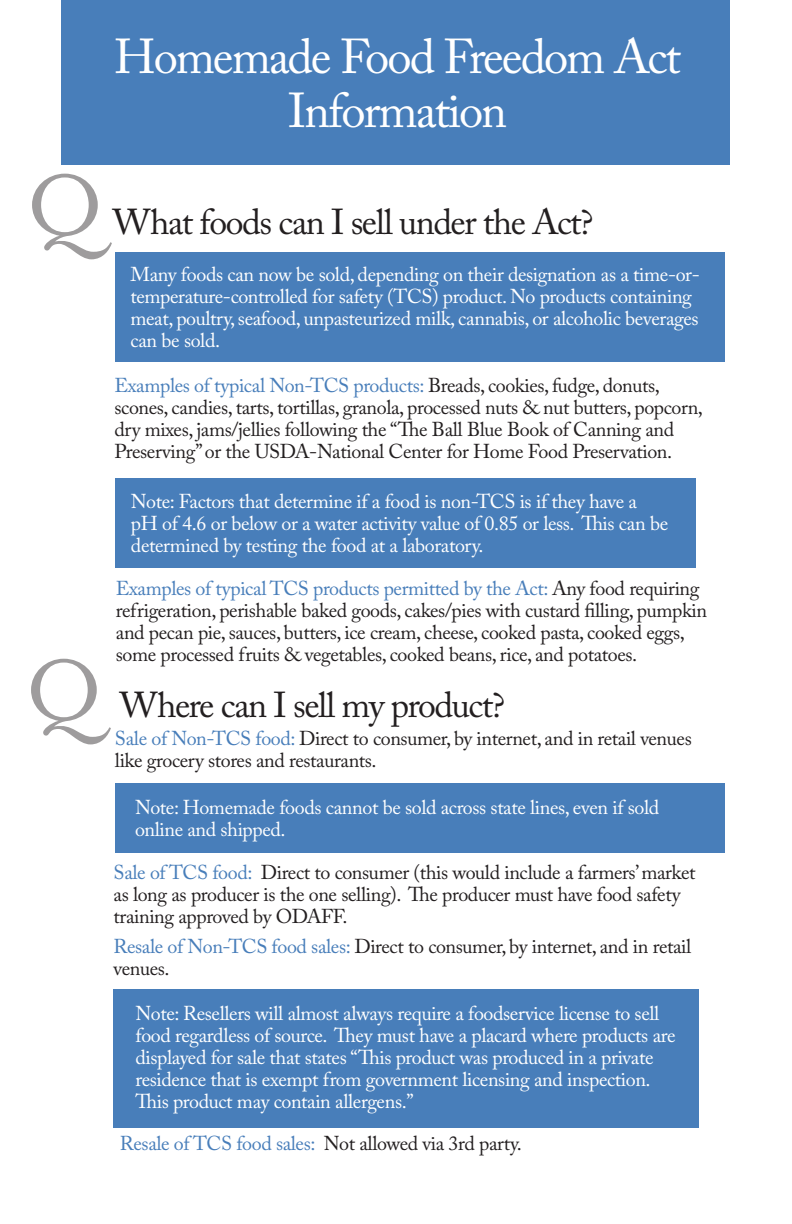
<style>
.page{position:relative;width:792px;height:1224px;background:#fff}
.page>*{position:absolute;margin:0;border:0;box-sizing:border-box;transform-origin:0 0}
.t1{font:48.6px "Adobe Caslon Pro";letter-spacing:-.04em;color:#fff}
.t2{font:35.8px "Adobe Caslon Pro";letter-spacing:-.04em;color:#231f20}
.t3{font:20px/22px "Adobe Caslon Pro";letter-spacing:-.02em;color:#231f20}
.t4{font:20px/22px "Adobe Caslon Pro";letter-spacing:-.02em;color:#fff}
.s1{color:#487eba}
</style>
<div class="page">
<div style="left:115px;top:252px;width:609px;height:110px;background:#487eba"></div>
<div style="left:61px;top:0;width:668px;height:165px;background:#487eba"></div>
<svg style="left:32px;top:174px;width:80px;height:85px"></svg>
<svg style="left:31px;top:659px;width:80px;height:85px"></svg>
<div style="left:115px;top:479px;width:580px;height:89px;background:#487eba"></div>
<div style="left:115px;top:783px;width:609px;height:69px;background:#487eba"></div>
<div style="left:114px;top:989px;width:585px;height:139px;background:#487eba"></div>
<p class="t1" style="left:114px;top:28px;width:568px">Homemade Food Freedom Act</p>
<p class="t1" style="left:288px;top:82px;width:221px">Information</p>
<p class="t2" style="left:113px;top:200px;width:482px">What foods can I sell under the Act?</p>
<p class="t4" style="left:130px;top:263px;width:571px">Many foods can now be sold, depending on their designation as a time-or&shy;temperature-controlled for safety (TCS) product. No products containing meat, poultry, seafood, unpasteurized milk, cannabis, or alcoholic beverages can be sold.</p>
<p class="t3" style="left:115px;top:375px;width:590px"><span class="s1">Examples of typical Non-TCS products:</span> Breads, cookies, fudge, donuts, scones, candies, tarts, tortillas, granola, processed nuts &amp; nut butters, popcorn, dry mixes, jams/jellies following the “The Ball Blue Book of Canning and Preserving” or the USDA-National Center for Home Food Preservation.</p>
<p class="t4" style="left:131px;top:490px;width:539px">Note: Factors that determine if a food is non-TCS is if they have a pH of 4.6 or below or a water activity value of 0.85 or less. This can be determined by testing the food at a laboratory.</p>
<p class="t3" style="left:116px;top:577px;width:593px"><span class="s1">Examples of typical TCS products permitted by the Act:</span> Any food requiring refrigeration, perishable baked goods, cakes/pies with custard filling, pumpkin and pecan pie, sauces, butters, ice cream, cheese, cooked pasta, cooked eggs, some processed fruits &amp; vegetables, cooked beans, rice, and potatoes.</p>
<p class="t2" style="left:120px;top:683px;width:386px">Where can I sell my product?</p>
<p class="t3" style="left:115px;top:727px;width:578px"><span class="s1">Sale of Non-TCS food:</span> Direct to consumer, by internet, and in retail venues like grocery stores and restaurants.</p>
<p class="t4" style="left:135px;top:796px;width:526px">Note: Homemade foods cannot be sold across state lines, even if sold online and shipped.</p>
<p class="t3" style="left:114px;top:861px;width:584px"><span class="s1">Sale of TCS food:</span> Direct to consumer (this would include a farmers’ market as long as producer is the one selling). The producer must have food safety training approved by ODAFF.</p>
<p class="t3" style="left:114px;top:935px;width:579px"><span class="s1">Resale of Non-TCS food sales:</span> Direct to consumer, by internet, and in retail venues.</p>
<p class="t4" style="left:135px;top:1002px;width:542px">Note: Resellers will almost always require a foodservice license to sell food regardless of source. They must have a placard where products are displayed for sale that states “This product was produced in a private residence that is exempt from government licensing and inspection.</p>
<p class="t4" style="left:135px;top:1090px;width:280px">This product may contain allergens.”</p>
<p class="t3" style="left:120px;top:1133px;width:403px"><span class="s1">Resale of TCS food sales:</span> Not allowed via 3rd party.</p>
</div>
